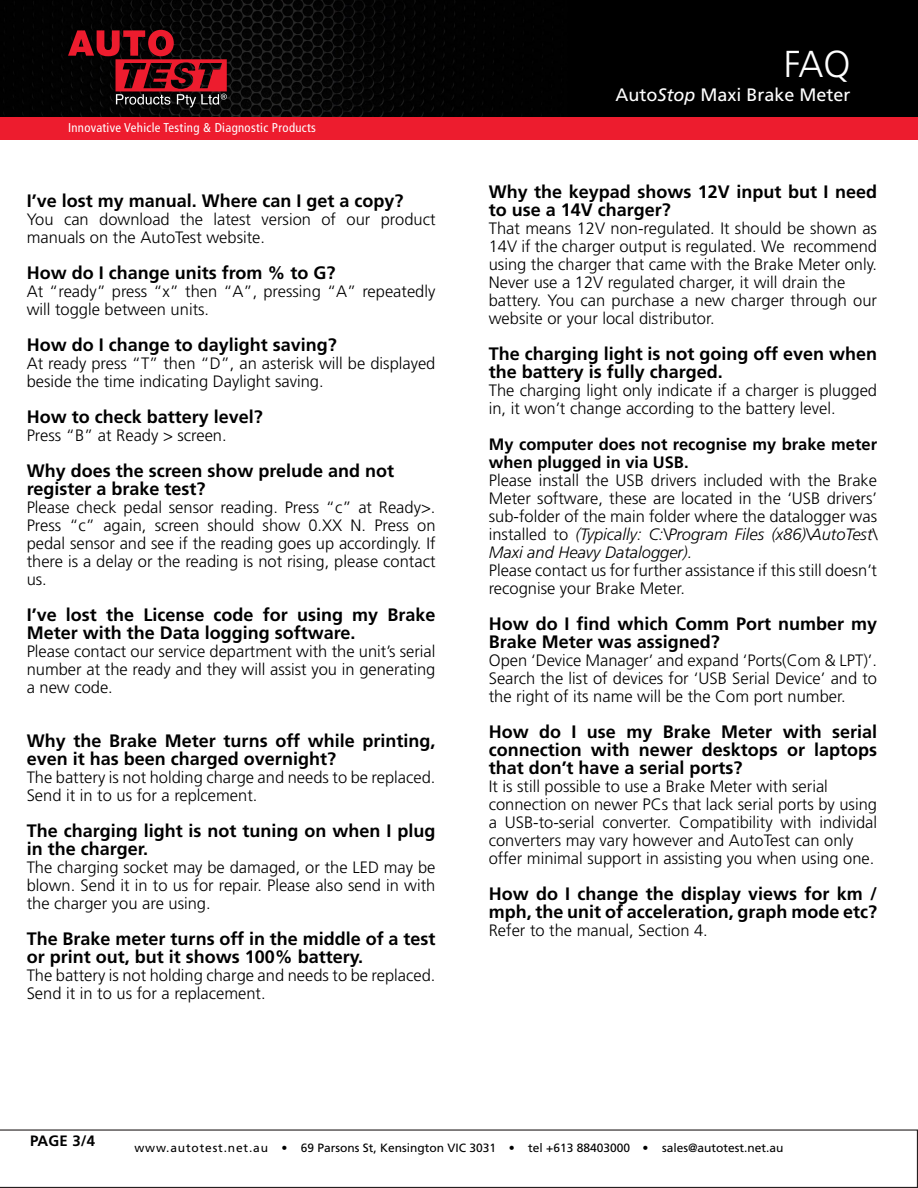
<style>
.page{position:relative;width:918px;height:1188px;background:#fff}
.page>*{position:absolute;margin:0;border:0;box-sizing:border-box;transform-origin:0 0}
.t1{font:300 37.5px "Frutiger LT Std";color:#fff}
.t2{font:700 18px/18px "Frutiger LT Std";color:#000}
.t3{font:18px "Frutiger LT Std";color:#fff}
.t4{font:300 16.5px/18px "Frutiger LT Std";color:#000}
.t5{font:700 16.5px/18px "Frutiger LT Std";color:#000}
.t6{font:700 15px "Frutiger LT Std";color:#000}
.t7{font:condensed 12.75px "Frutiger LT Std";letter-spacing:.025em;color:#fff}
.t8{font:12px "Frutiger LT Std";color:#000}
.s1{font-style:italic}
</style>
<div class="page">
<svg style="left:0;top:1129px;width:918px;height:59px"></svg>
<div style="left:0;top:116px;width:918px;height:23px;background:#ed1c2e"></div>
<div style="left:0;top:0;width:918px;height:116px;background:#000"></div>
<img style="left:3px;top:0;width:511px;height:116px">
<svg style="left:68px;top:30px;width:159px;height:77px"></svg>
<h1 class="t1" style="left:784px;top:43px;width:68px">FAQ</h1>
<p class="t7" style="left:68px;top:120px;width:249px">Innovative Vehicle Testing &amp; Diagnostic Products</p>
<p class="t2" style="left:27px;top:192px;width:378px">I’ve lost my manual. Where can I get a copy?</p>
<p class="t4" style="left:27px;top:210px;width:410px">You can download the latest version of our product manuals on the AutoTest website.</p>
<p class="t2" style="left:27px;top:264px;width:310px">How do I change units from % to G?</p>
<p class="t4" style="left:27px;top:282px;width:410px">At “ready” press “x” then “A”, pressing “A” repeatedly will toggle between units.</p>
<p class="t2" style="left:27px;top:336px;width:312px">How do I change to daylight saving?</p>
<p class="t4" style="left:27px;top:354px;width:410px">At ready press “T” then “D”, an asterisk will be displayed beside the time indicating Daylight saving.</p>
<p class="t2" style="left:27px;top:408px;width:238px">How to check battery level?</p>
<p class="t4" style="left:27px;top:426px;width:202px">Press “B” at Ready &gt; screen.</p>
<p class="t2" style="left:27px;top:462px;width:369px">Why does the screen show prelude and not register a brake test?</p>
<p class="t4" style="left:27px;top:498px;width:410px;text-align:justify">Please check pedal sensor reading. Press “c” at Ready&gt;.<br>Press “c” again, screen should show 0.XX N. Press on pedal sensor and see if the reading goes up accordingly. If there is a delay or the reading is not rising, please contact us.</p>
<p class="t2" style="left:27px;top:606px;width:410px">I’ve lost the License code for using my Brake<br>Meter with the Data logging software.</p>
<p class="t4" style="left:27px;top:642px;width:410px;text-align:justify">Please contact our service department with the unit’s serial number at the ready and they will assist you in generating a new code.</p>
<p class="t2" style="left:27px;top:732px;width:410px">Why the Brake Meter turns off while printing, even it has been charged overnight?</p>
<p class="t4" style="left:27px;top:768px;width:410px">The battery is not holding charge and needs to be replaced.<br>Send it in to us for a replcement.</p>
<p class="t2" style="left:27px;top:822px;width:410px">The charging light is not tuning on when I plug in the charger.</p>
<p class="t4" style="left:27px;top:858px;width:410px;text-align:justify">The charging socket may be damaged, or the LED may be blown. Send it in to us for repair. Please also send in with the charger you are using.</p>
<p class="t2" style="left:27px;top:930px;width:410px">The Brake meter turns off in the middle of a test or print out, but it shows 100% battery.</p>
<p class="t4" style="left:27px;top:966px;width:410px">The battery is not holding charge and needs to be replaced.<br>Send it in to us for a replacement.</p>
<p class="t3" style="left:615px;top:84px;width:237px">Auto<span class="s1">Stop</span> Maxi Brake Meter</p>
<p class="t2" style="left:489px;top:183px;width:390px">Why the keypad shows 12V input but I need to use a 14V charger?</p>
<p class="t4" style="left:489px;top:220px;width:390px">That means 12V non-regulated. It should be shown as 14V if the charger output is regulated. We recommend using the charger that came with the Brake Meter only.<br>Never use a 12V regulated charger, it will drain the battery. You can purchase a new charger through our website or your local distributor.</p>
<p class="t2" style="left:489px;top:345px;width:390px">The charging light is not going off even when the battery is fully charged.</p>
<p class="t4" style="left:489px;top:382px;width:390px">The charging light only indicate if a charger is plugged in, it won’t change according to the battery level.</p>
<p class="t5" style="left:489px;top:435px;width:390px">My computer does not recognise my brake meter when plugged in via USB.</p>
<p class="t4" style="left:489px;top:472px;width:390px;text-align:justify">Please install the USB drivers included with the Brake Meter software, these are located in the ‘USB drivers’ sub-folder of the main folder where the datalogger was installed to <span class="s1">(Typically: C:\Program Files (x86)\AutoTest\ Maxi and Heavy Datalogger).</span></p>
<p class="t4" style="left:489px;top:562px;width:390px">Please contact us for further assistance if this still doesn’t recognise your Brake Meter.</p>
<p class="t2" style="left:489px;top:615px;width:390px">How do I find which Comm Port number my<br>Brake Meter was assigned?</p>
<p class="t4" style="left:489px;top:652px;width:390px;text-align:justify">Open ‘Device Manager’ and expand ‘Ports(Com &amp; LPT)’.<br>Search the list of devices for ‘USB Serial Device’ and to the right of its name will be the Com port number.</p>
<p class="t2" style="left:489px;top:723px;width:390px;text-align:justify">How do I use my Brake Meter with serial connection with newer desktops or laptops that don’t have a serial ports?</p>
<p class="t4" style="left:489px;top:778px;width:390px">It is still possible to use a Brake Meter with serial connection on newer PCs that lack serial ports by using a USB-to-serial converter. Compatibility with individal converters may vary however and AutoTest can only offer minimal support in assisting you when using one.</p>
<p class="t2" style="left:489px;top:885px;width:390px">How do I change the display views for km / mph, the unit of acceleration, graph mode etc?</p>
<p class="t4" style="left:489px;top:922px;width:221px">Refer to the manual, Section 4.</p>
<p class="t6" style="left:30px;top:1132px;width:66px">PAGE 3/4</p>
<p class="t8" style="left:134px;top:1141px;width:651px">www.autotest.net.au • 69 Parsons St, Kensington VIC 3031 • tel +613 88403000 • sales@autotest.net.au</p>
</div>
